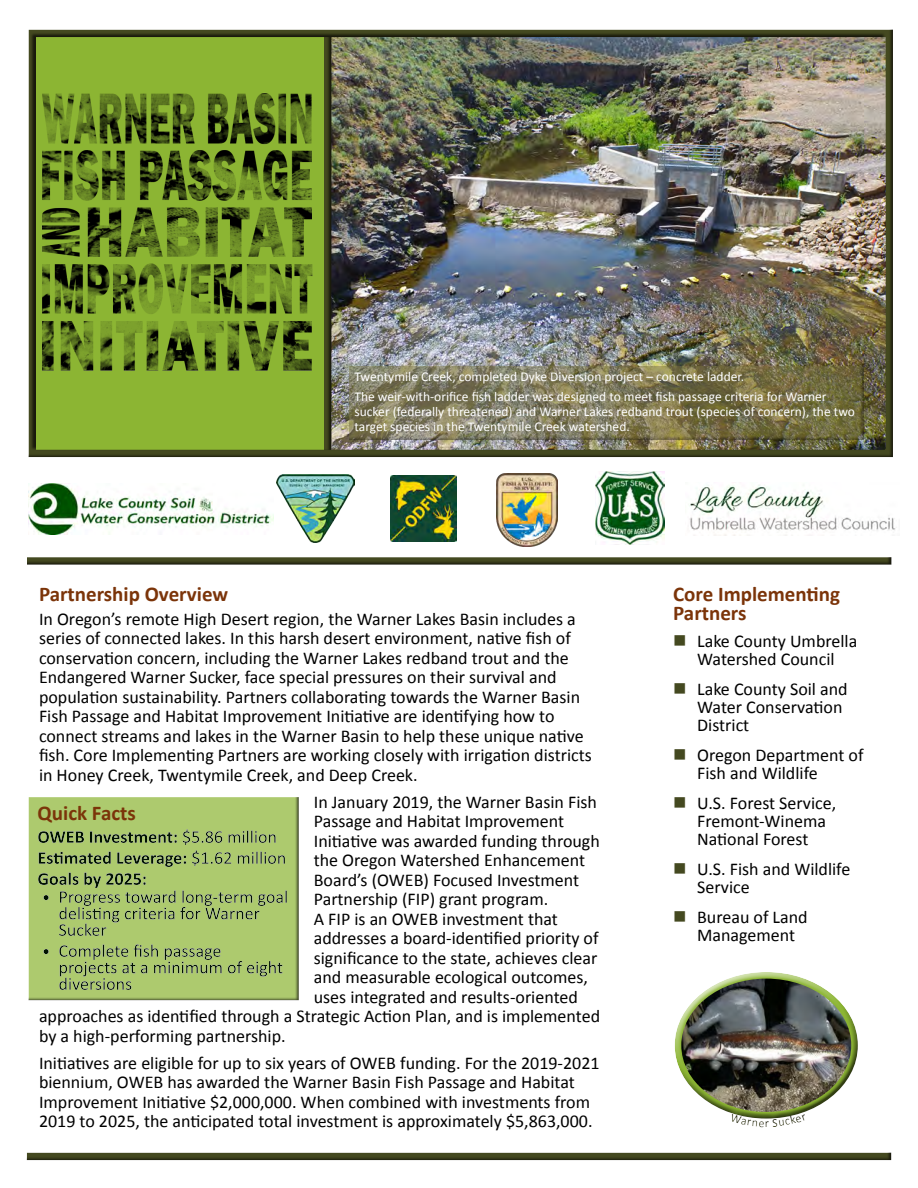
<style>
.page{position:relative;width:918px;height:1188px;background:#fff}
.page>*{position:absolute;margin:0;border:0;box-sizing:border-box;transform-origin:0 0}
.t1{font:700 21px/19.5px "Calibri";color:#7b3409}
.P_style{font:18px/19.5px "Calibri";color:#000}
.t2{font:13.5px/15px "Calibri";color:#fff}
</style>
<div class="page">
<img style="left:391px;top:476px;width:66px;height:65px">
<div style="left:26px;top:796px;width:286px;height:204px;background:#231f20;opacity:.75"></div>
<img style="left:276px;top:475px;width:79px;height:68px">
<img style="left:496px;top:474px;width:61px;height:73px">
<div style="left:25px;top:1152px;width:869px;height:10px;background:#231f20;opacity:.75"></div>
<div style="left:26px;top:557px;width:868px;height:10px;background:#231f20;opacity:.75"></div>
<div style="left:27px;top:28px;width:868px;height:431px;background:#231f20;opacity:.75"></div>
<div style="left:668px;top:965px;width:186px;height:161px;background:#fff;opacity:.75"></div>
<div style="left:676px;top:1001px;width:188px;height:133px;background:#231f20;opacity:.75"></div>
<img style="left:39px;top:35px;width:276px;height:395px">
<img style="left:595px;top:472px;width:69px;height:72px">
<img style="left:28px;top:483px;width:246px;height:52px">
<div style="left:348px;top:366px;width:518px;height:75px;background:#231f20;opacity:.75"></div>
<img style="left:689px;top:485px;width:207px;height:50px">
<svg style="left:730px;top:1114px;width:77px;height:13px"></svg>
<h1 class="t2" style="left:355px;top:369px;width:391px">Twentymile Creek, completed Dyke Diversion project – concrete ladder.</h1>
<h1 class="t2" style="left:355px;top:389px;width:502px">The weir-with-orifice fish ladder was designed to meet fish passage criteria for Warner sucker (federally threatened) and Warner Lakes redband trout (species of concern), the two target species in the Twentymile Creek watershed.</h1>
<h1 class="t1" style="left:39px;top:584px;width:191px">Partnership Overview</h1>
<p class="P_style" style="left:39px;top:609px;width:554px">In Oregon’s remote High Desert region, the Warner Lakes Basin includes a series of connected lakes. In this harsh desert environment, native fish of conservation concern, including the Warner Lakes redband trout and the Endangered Warner Sucker, face special pressures on their survival and population sustainability. Partners collaborating towards the Warner Basin Fish Passage and Habitat Improvement Initiative are identifying how to connect streams and lakes in the Warner Basin to help these unique native fish. Core Implementing Partners are working closely with irrigation districts in Honey Creek, Twentymile Creek, and Deep Creek.</p>
<p class="P_style" style="left:314px;top:792px;width:285px">In January 2019, the Warner Basin Fish</p>
<p class="P_style" style="left:314px;top:811px;width:252px">Passage and Habitat Improvement</p>
<p class="P_style" style="left:314px;top:831px;width:288px">Initiative was awarded funding through</p>
<p class="P_style" style="left:314px;top:850px;width:273px">the Oregon Watershed Enhancement</p>
<p class="P_style" style="left:314px;top:870px;width:267px">Board’s (OWEB) Focused Investment</p>
<p class="P_style" style="left:314px;top:889px;width:236px">Partnership (FIP) grant program.</p>
<p class="P_style" style="left:314px;top:909px;width:246px">A FIP is an OWEB investment that</p>
<p class="P_style" style="left:314px;top:928px;width:286px">addresses a board-identified priority of</p>
<p class="P_style" style="left:314px;top:948px;width:285px">significance to the state, achieves clear</p>
<p class="P_style" style="left:314px;top:967px;width:276px">and measurable ecological outcomes,</p>
<p class="P_style" style="left:314px;top:987px;width:266px">uses integrated and results-oriented</p>
<p class="P_style" style="left:39px;top:1006px;width:563px">approaches as identified through a Strategic Action Plan, and is implemented</p>
<p class="P_style" style="left:39px;top:1026px;width:248px">by a high-performing partnership.</p>
<p class="P_style" style="left:39px;top:1053px;width:562px">Initiatives are eligible for up to six years of OWEB funding. For the 2019-2021 biennium, OWEB has awarded the Warner Basin Fish Passage and Habitat Improvement Initiative $2,000,000. When combined with investments from 2019 to 2025, the anticipated total investment is approximately $5,863,000.</p>
<p class="t1" style="left:38px;top:804px;width:100px">Quick Facts</p>
<h1 class="t1" style="left:673px;top:584px;width:168px">Core Implementing<br>Partners</h1>
<p class="P_style" style="left:697px;top:632px;width:162px;line-height:18px">Lake County Umbrella<br>Watershed Council</p>
<p class="P_style" style="left:697px;top:680px;width:152px;line-height:18px">Lake County Soil and<br>Water Conservation<br>District</p>
<p class="P_style" style="left:697px;top:746px;width:168px;line-height:18px">Oregon Department of<br>Fish and Wildlife</p>
<p class="P_style" style="left:697px;top:794px;width:141px;line-height:18px">U.S. Forest Service,<br>Fremont-Winema<br>National Forest</p>
<p class="P_style" style="left:697px;top:860px;width:155px;line-height:18px">U.S. Fish and Wildlife<br>Service</p>
<p class="P_style" style="left:697px;top:908px;width:112px;line-height:18px">Bureau of Land<br>Management</p>
</div>
